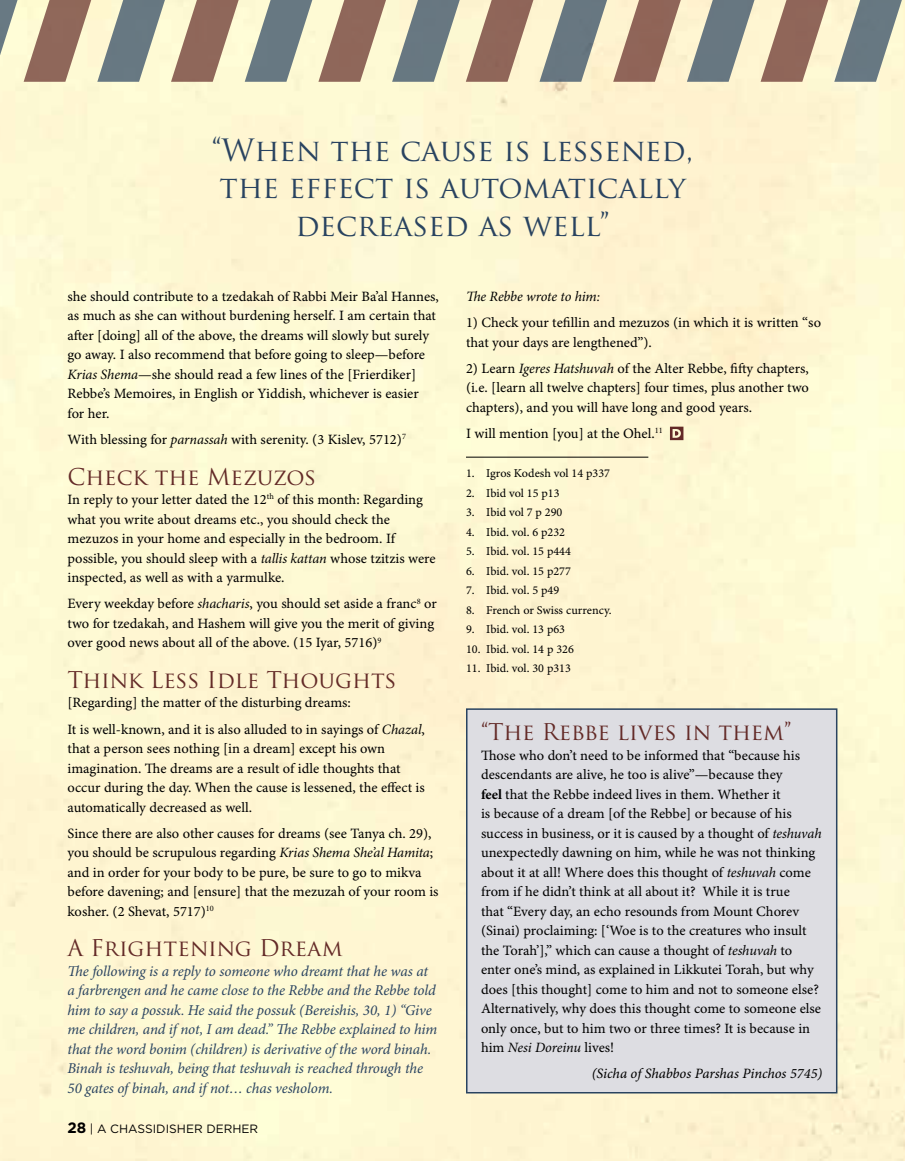
<style>
.page{position:relative;width:905px;height:1161px;background:#fff}
.page>*{position:absolute;margin:0;border:0;box-sizing:border-box;transform-origin:0 0}
.t1{font:30px/37.5px "Trajan Pro";color:#294360;text-align:center}
.t2{font:22.5px "Trajan Pro";color:#632a27}
.t3{font:italic 15px/19.5px "Minion Pro";letter-spacing:-.01em;color:#294360}
.t4{font:14.25px/19.5px "Minion Pro Capt";letter-spacing:-.005em;color:#000}
.t5{font:italic 14.25px "Minion Pro";letter-spacing:-.01em;color:#000}
.t6{font:14.25px "Minion Pro It Capt";letter-spacing:-.005em;color:#000}
.t7{font:12px "Minion Pro Capt";color:#000}
.t8{font:12px "Gotham";color:#000}
.s1{font-family:"Minion Pro";font-style:italic}
.s2{font-weight:700;font-size:15px}
.s3{font-family:"Minion Pro";font-weight:700}
.s4{font-family:"Minion Pro Capt";font-style:normal}
</style>
<div class="page">
<svg style="left:0;top:0;width:18px;height:55px"></svg>
<svg style="left:24px;top:0;width:67px;height:82px;background:#b99e87"></svg>
<svg style="left:97px;top:0;width:68px;height:82px;background:#a1aaa1"></svg>
<svg style="left:171px;top:0;width:68px;height:82px;background:#baa089"></svg>
<svg style="left:245px;top:0;width:67px;height:82px;background:#a0a9a1"></svg>
<svg style="left:318px;top:0;width:68px;height:82px;background:#b99f89"></svg>
<svg style="left:392px;top:0;width:67px;height:82px;background:#a0a79f"></svg>
<svg style="left:466px;top:0;width:67px;height:82px;background:#b99c86"></svg>
<svg style="left:539px;top:0;width:68px;height:82px;background:#a1a79f"></svg>
<svg style="left:613px;top:0;width:67px;height:82px;background:#b99a84"></svg>
<svg style="left:687px;top:0;width:67px;height:82px;background:#a0a69e"></svg>
<svg style="left:760px;top:0;width:68px;height:82px;background:#ba9d87"></svg>
<svg style="left:834px;top:0;width:67px;height:82px;background:#a0a7a0"></svg>
<hr style="left:466px;top:457px;width:182px;height:1px;background:#000">
<svg style="left:670px;top:427px;width:13px;height:13px"></svg>
<div style="left:466px;top:709px;width:370px;height:384px;background:#dddde2"></div>
<div style="left:466px;top:708px;width:371px;height:386px;border:2px solid #294360"></div>
<h1 class="t1" style="left:212px;top:131px;width:483px">“When the cause is lessened, the effect is automatically decreased as well”</h1>
<p class="t4" style="left:68px;top:287px;width:373px">she should contribute to a tzedakah of Rabbi Meir Ba’al Hannes, as much as she can without burdening herself. I am certain that after [doing] all of the above, the dreams will slowly but surely go away. I also recommend that before going to sleep—before <span class="s1">Krias Shema</span>—she should read a few lines of the [Frierdiker] Rebbe’s Memoires, in English or Yiddish, whichever is easier for her.</p>
<p class="t4" style="left:68px;top:430px;width:340px">With blessing for <span class="s1">parnassah</span> with serenity. (3 Kislev, 5712)<sup>7</sup></p>
<h2 class="t2" style="left:68px;top:462px;width:250px">Check the Mezuzos</h2>
<p class="t4" style="left:67px;top:490px;width:369px">In reply to your letter dated the 12<sup>th</sup> of this month: Regarding what you write about dreams etc., you should check the mezuzos in your home and especially in the bedroom. If possible, you should sleep with a <span class="s1">tallis kattan</span> whose tzitzis were inspected, as well as with a yarmulke.</p>
<p class="t4" style="left:67px;top:595px;width:371px">Every weekday before <span class="s1">shacharis</span>, you should set aside a franc<sup>8</sup> or two for tzedakah, and Hashem will give you the merit of giving over good news about all of the above. (15 Iyar, 5716)<sup>9</sup></p>
<h2 class="t2" style="left:68px;top:665px;width:330px">Think Less Idle Thoughts</h2>
<p class="t4" style="left:68px;top:690px;width:359px;line-height:26.2px">[Regarding] the matter of the disturbing dreams:<br>It is well-known, and it is also alluded to in sayings of <span class="s1">Chazal</span>,</p>
<p class="t4" style="left:68px;top:739px;width:359px">that a person sees nothing [in a dream] except his own imagination. The dreams are a result of idle thoughts that occur during the day. When the cause is lessened, the effect is automatically decreased as well.</p>
<p class="t4" style="left:67px;top:824px;width:372px">Since there are also other causes for dreams (see Tanya ch. 29), you should be scrupulous regarding <span class="s1">Krias Shema She’al Hamita</span>; and in order for your body to be pure, be sure to go to mikva before davening; and [ensure] that the mezuzah of your room is kosher. (2 Shevat, 5717)<sup>10</sup></p>
<h2 class="t2" style="left:68px;top:934px;width:276px">A Frightening Dream</h2>
<p class="t3" style="left:68px;top:962px;width:371px">The following is a reply to someone who dreamt that he was at a farbrengen and he came close to the Rebbe and the Rebbe told him to say a possuk. He said the possuk (Bereishis, 30, 1) “Give me children, and if not, I am dead.” The Rebbe explained to him that the word bonim (children) is derivative of the word binah.<br>Binah is teshuvah, being that teshuvah is reached through the 50 gates of binah, and if not… chas vesholom.</p>
<p class="t8" style="left:68px;top:1122px;width:192px"><span class="s2">28</span> | A CHASSIDISHER DERHER</p>
<p class="t5" style="left:466px;top:288px;width:135px">The Rebbe wrote to him:</p>
<p class="t4" style="left:466px;top:313px;width:356px">1) Check your tefillin and mezuzos (in which it is written “so that your days are lengthened”).</p>
<p class="t4" style="left:466px;top:359px;width:344px;text-align:justify">2) Learn <span class="s1">Igeres Hatshuvah</span> of the Alter Rebbe, fifty chapters, (i.e. [learn all twelve chapters] four times, plus another two chapters), and you will have long and good years.</p>
<p class="t4" style="left:466px;top:424px;width:198px">I will mention [you] at the Ohel.<sup>11</sup></p>
<p class="t7" style="left:466px;top:466px;width:145px">1. Igros Kodesh vol 14 p337</p>
<p class="t7" style="left:466px;top:486px;width:95px">2. Ibid vol 15 p13</p>
<p class="t7" style="left:466px;top:505px;width:98px">3. Ibid vol 7 p 290</p>
<p class="t7" style="left:466px;top:525px;width:101px">4. Ibid. vol. 6 p232</p>
<p class="t7" style="left:466px;top:544px;width:106px">5. Ibid. vol. 15 p444</p>
<p class="t7" style="left:466px;top:564px;width:106px">6. Ibid. vol. 15 p277</p>
<p class="t7" style="left:466px;top:583px;width:95px">7. Ibid. vol. 5 p49</p>
<p class="t7" style="left:466px;top:603px;width:147px">8. French or Swiss currency.</p>
<p class="t7" style="left:466px;top:622px;width:101px">9. Ibid. vol. 13 p63</p>
<p class="t7" style="left:466px;top:642px;width:109px">10. Ibid. vol. 14 p 326</p>
<p class="t7" style="left:466px;top:661px;width:106px">11. Ibid. vol. 30 p313</p>
<h2 class="t2" style="left:481px;top:718px;width:312px">“The Rebbe lives in them”</h2>
<p class="t4" style="left:481px;top:746px;width:342px">Those who don’t need to be informed that “because his descendants are alive, he too is alive”—because they<br><span class="s3">feel</span> that the Rebbe indeed lives in them. Whether it<br>is because of a dream [of the Rebbe] or because of his success in business, or it is caused by a thought of <span class="s1">teshuvah </span>unexpectedly dawning on him, while he was not thinking about it at all! Where does this thought of <span class="s1">teshuvah</span> come from if he didn’t think at all about it? While it is true<br>that “Every day, an echo resounds from Mount Chorev (Sinai) proclaiming: [‘Woe is to the creatures who insult the Torah’],” which can cause a thought of <span class="s1">teshuvah</span> to enter one’s mind, as explained in Likkutei Torah, but why does [this thought] come to him and not to someone else?<br>Alternatively, why does this thought come to someone else only once, but to him two or three times? It is because in</p>
<p class="t5" style="left:481px;top:1039px;width:135px"><span class="s4">him</span> Nesi Doreinu <span class="s4">lives!</span></p>
<p class="t6" style="left:591px;top:1065px;width:232px">(Sicha of Shabbos Parshas Pinchos 5745)</p>
</div>
